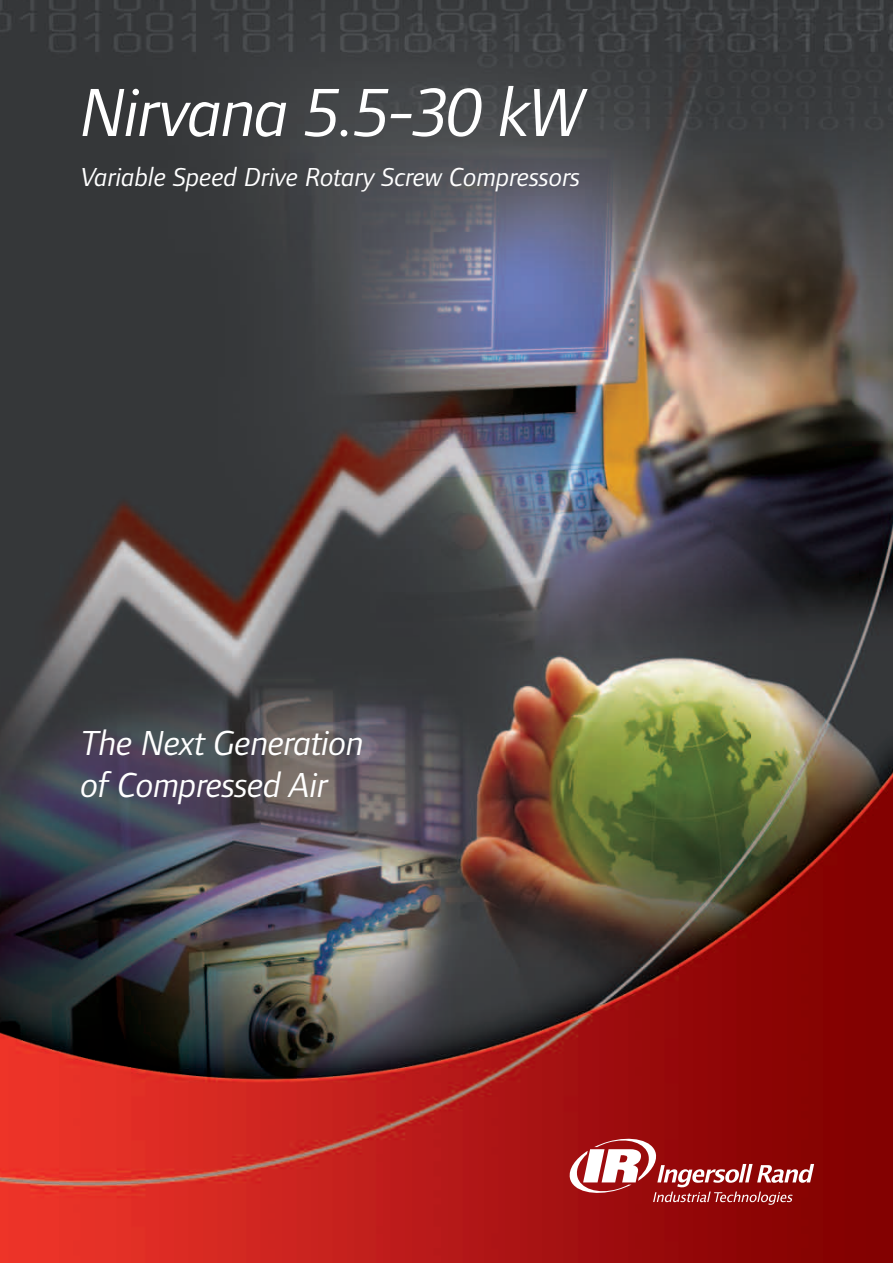
<style>
.page{position:relative;width:893px;height:1263px;background:#fff}
.page>*{position:absolute;margin:0;border:0;box-sizing:border-box;transform-origin:0 0}
.t1{font:italic 70.5px "Foundry Form Sans";letter-spacing:-.025em;color:#fff}
.t2{font:italic 36px/42px "Foundry Form Sans";letter-spacing:-.015em;color:#fff}
.t3{font:italic 27px "Foundry Form Sans";letter-spacing:-.005em;color:#fff}
</style>
<div class="page">
<img style="left:0;top:0;width:893px;height:1263px">
<svg style="left:570px;top:1139px;width:244px;height:66px"></svg>
<h1 class="t1" style="left:81px;top:86px;width:505px">Nirvana 5.5-30 kW</h1>
<p class="t3" style="left:81px;top:167px;width:501px">Variable Speed Drive Rotary Screw Compressors</p>
<h2 class="t2" style="left:81px;top:726px;width:285px">The Next Generation of Compressed Air</h2>
</div>
